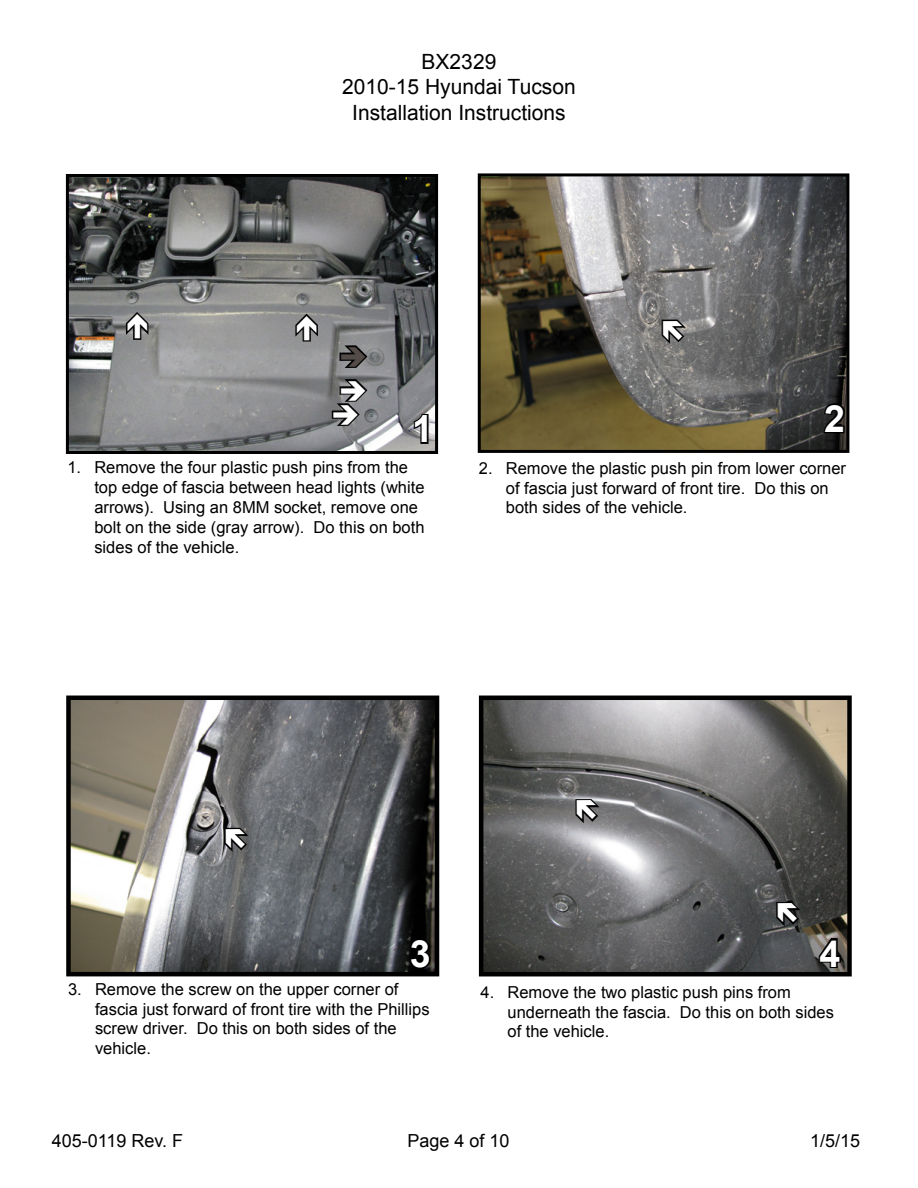
<style>
.page{position:relative;width:918px;height:1188px;background:#fff}
.page>*{position:absolute;margin:0;border:0;box-sizing:border-box;transform-origin:0 0}
.t1{font:700 37.5px "Arial";color:#fff}
.t2{font:21px/25.2px "Arial";color:#000;text-align:center}
.t3{font:18px "Arial";color:#000}
.t4{font:16.5px/19.8px "Arial";color:#000}
</style>
<div class="page">
<img style="left:484px;top:701px;width:363px;height:270px">
<div style="left:479px;top:696px;width:373px;height:280px;border:4px solid #000"></div>
<svg style="left:817px;top:937px;width:26px;height:33px"></svg>
<img style="left:71px;top:701px;width:363px;height:270px">
<div style="left:66px;top:696px;width:373px;height:280px;border:4px solid #000"></div>
<svg style="left:408px;top:937px;width:24px;height:34px"></svg>
<img style="left:70px;top:178px;width:364px;height:272px">
<div style="left:66px;top:174px;width:372px;height:280px;border:3px solid #000"></div>
<svg style="left:412px;top:412px;width:18px;height:33px"></svg>
<img style="left:482px;top:177px;width:363px;height:272px">
<div style="left:478px;top:173px;width:371px;height:280px;border:3px solid #000"></div>
<svg style="left:822px;top:401px;width:25px;height:34px"></svg>
<svg style="left:223px;top:825px;width:29px;height:30px"></svg>
<svg style="left:574px;top:796px;width:29px;height:31px"></svg>
<svg style="left:775px;top:899px;width:29px;height:31px"></svg>
<svg style="left:124px;top:310px;width:27px;height:31px"></svg>
<svg style="left:293px;top:312px;width:28px;height:31px"></svg>
<svg style="left:330px;top:377px;width:40px;height:52px;background:#5d5d5f"></svg>
<svg style="left:660px;top:317px;width:29px;height:30px"></svg>
<svg style="left:338px;top:343px;width:32px;height:28px"></svg>
<p class="t2" style="left:342px;top:50px;width:235px">BX2329<br>2010-15 Hyundai Tucson<br>Installation Instructions</p>
<h1 class="t1" style="left:412px;top:404px;width:22px">1</h1>
<h1 class="t1" style="left:824px;top:394px;width:22px">2</h1>
<p class="t4" style="left:506px;top:458px;width:342px;text-indent:-27px">2. Remove the plastic push pin from lower corner of fascia just forward of front tire. Do this on both sides of the vehicle.</p>
<p class="t4" style="left:94px;top:458px;width:332px;text-indent:-27px">1. Remove the four plastic push pins from the top edge of fascia between head lights (white arrows). Using an 8MM socket, remove one bolt on the side (gray arrow). Do this on both sides of the vehicle.</p>
<h1 class="t1" style="left:410px;top:929px;width:22px">3</h1>
<h1 class="t1" style="left:820px;top:928px;width:22px">4</h1>
<p class="t4" style="left:95px;top:979px;width:336px;text-indent:-27px">3. Remove the screw on the upper corner of fascia just forward of front tire with the Phillips screw driver. Do this on both sides of the vehicle.</p>
<p class="t4" style="left:508px;top:982px;width:328px;text-indent:-27px">4. Remove the two plastic push pins from underneath the fascia. Do this on both sides of the vehicle.</p>
<p class="t3" style="left:52px;top:1129px;width:133px">405-0119 Rev. F</p>
<p class="t3" style="left:407px;top:1129px;width:104px">Page 4 of 10</p>
<p class="t3" style="left:810px;top:1129px;width:52px">1/5/15</p>
</div>
